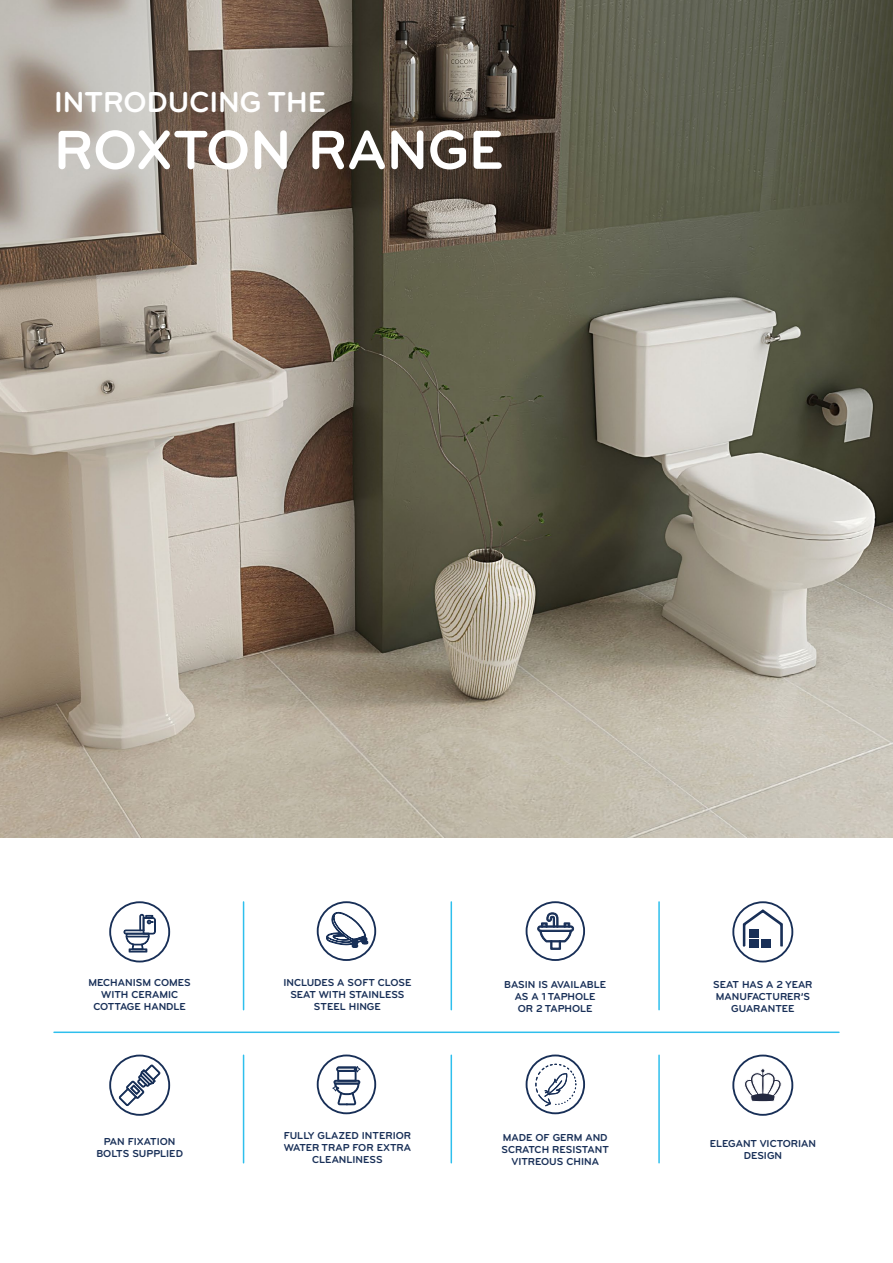
<style>
.page{position:relative;width:893px;height:1263px;background:#fff}
.page>*{position:absolute;margin:0;border:0;box-sizing:border-box;transform-origin:0 0}
.t1{font:700 57px "Bryant";color:#fff}
.t2{font:700 30px "Bryant";color:#fff}
.t3{font:700 10.5px/12px "Bryant";color:#182f57;text-align:center}
</style>
<div class="page">
<img style="left:0;top:0;width:893px;height:838px">
<hr style="left:243px;top:902px;width:1px;height:108px;background:#2ebfed">
<hr style="left:243px;top:1055px;width:1px;height:108px;background:#2ebfed">
<hr style="left:658px;top:902px;width:2px;height:108px;background:#2ebfed">
<hr style="left:658px;top:1055px;width:2px;height:108px;background:#2ebfed">
<hr style="left:451px;top:902px;width:1px;height:108px;background:#2ebfed">
<hr style="left:451px;top:1055px;width:1px;height:108px;background:#2ebfed">
<div style="left:109px;top:901px;width:61px;height:61px;border:2px solid #182f57;border-radius:50%"></div>
<svg style="left:124px;top:914px;width:32px;height:39px"></svg>
<div style="left:317px;top:901px;width:59px;height:60px;border:2px solid #182f57;border-radius:50%"></div>
<svg style="left:326px;top:912px;width:42px;height:36px"></svg>
<div style="left:526px;top:901px;width:59px;height:60px;border:2px solid #182f57;border-radius:50%"></div>
<svg style="left:537px;top:912px;width:37px;height:37px"></svg>
<div style="left:109px;top:1054px;width:61px;height:62px;border:2px solid #182f57;border-radius:50%"></div>
<svg style="left:119px;top:1065px;width:42px;height:41px"></svg>
<div style="left:317px;top:1054px;width:59px;height:60px;border:2px solid #182f57;border-radius:50%"></div>
<svg style="left:332px;top:1066px;width:29px;height:39px"></svg>
<div style="left:526px;top:1054px;width:59px;height:60px;border:2px solid #182f57;border-radius:50%"></div>
<svg style="left:535px;top:1064px;width:41px;height:42px"></svg>
<div style="left:732px;top:901px;width:61px;height:61px;border:2px solid #182f57;border-radius:50%"></div>
<svg style="left:740px;top:906px;width:46px;height:44px"></svg>
<div style="left:749px;top:929px;width:10px;height:9px;background:#182f57"></div>
<div style="left:749px;top:939px;width:10px;height:8px;background:#182f57"></div>
<div style="left:761px;top:939px;width:10px;height:8px;background:#182f57"></div>
<div style="left:732px;top:1054px;width:61px;height:62px;border:2px solid #182f57;border-radius:50%"></div>
<svg style="left:744px;top:1068px;width:38px;height:34px"></svg>
<hr style="left:54px;top:1031px;width:785px;height:2px;background:#2ebfed">
<h2 class="t2" style="left:54px;top:83px;width:273px">INTRODUCING THE</h2>
<h1 class="t1" style="left:54px;top:114px;width:451px">ROXTON RANGE</h1>
<p class="t3" style="left:89px;top:976px;width:104px">MECHANISM COMES<br>WITH CERAMIC<br>COTTAGE HANDLE</p>
<p class="t3" style="left:283px;top:977px;width:130px">INCLUDES A SOFT CLOSE<br>SEAT WITH STAINLESS<br>STEEL HINGE</p>
<p class="t3" style="left:504px;top:978px;width:104px">BASIN IS AVAILABLE<br>AS A 1 TAPHOLE<br>OR 2 TAPHOLE</p>
<p class="t3" style="left:96px;top:1135px;width:88px">PAN FIXATION<br>BOLTS SUPPLIED</p>
<p class="t3" style="left:284px;top:1130px;width:129px">FULLY GLAZED INTERIOR<br>WATER TRAP FOR EXTRA<br>CLEANLINESS</p>
<p class="t3" style="left:501px;top:1131px;width:109px">MADE OF GERM AND<br>SCRATCH RESISTANT<br>VITREOUS CHINA</p>
<p class="t3" style="left:713px;top:978px;width:101px">SEAT HAS A 2 YEAR<br>MANUFACTURER’S<br>GUARANTEE</p>
<p class="t3" style="left:710px;top:1137px;width:108px">ELEGANT VICTORIAN<br>DESIGN</p>
</div>
